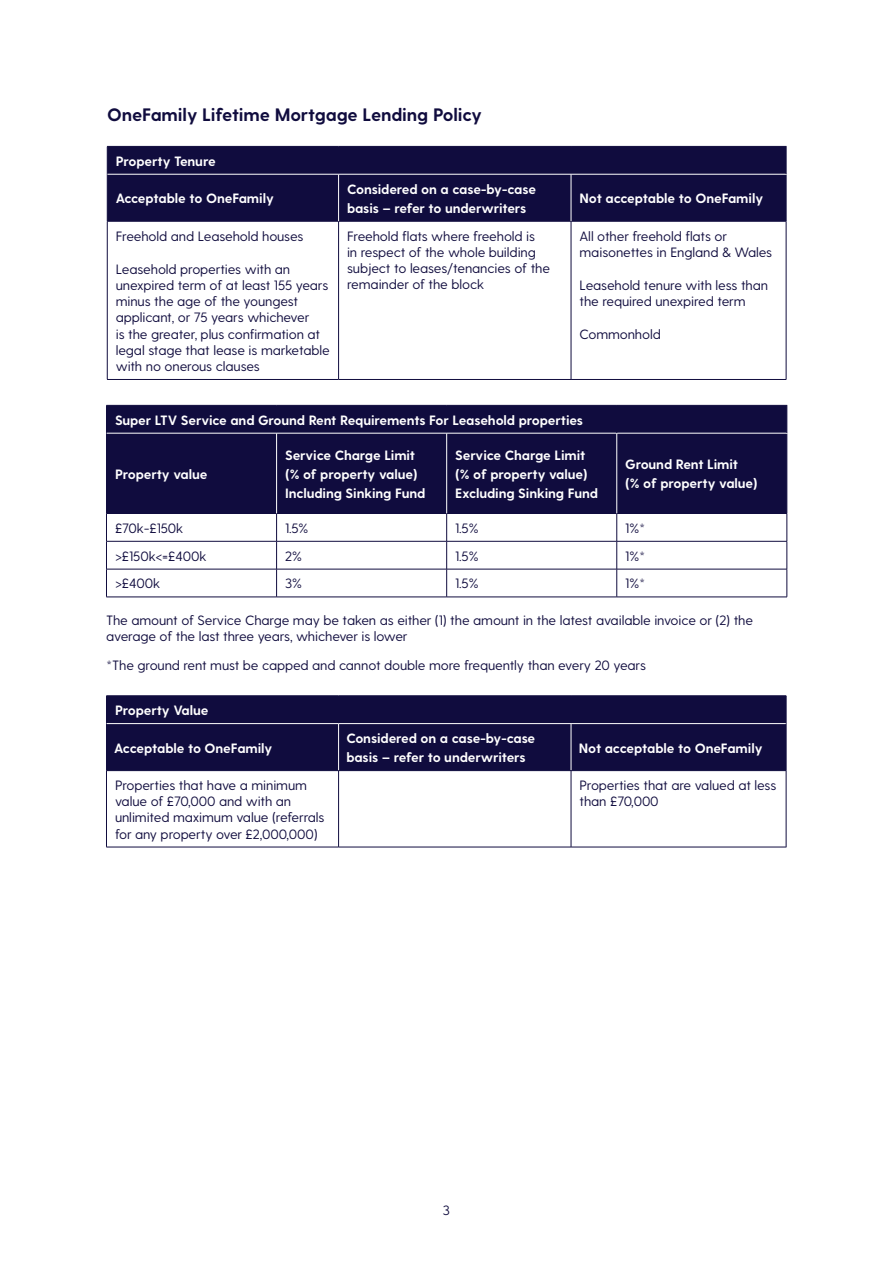
<style>
.page{position:relative;width:893px;height:1263px;background:#fff}
.page>*{position:absolute;margin:0;border:0;box-sizing:border-box;transform-origin:0 0}
.Sub_header{font:700 18px "Greycliff CF";letter-spacing:-.01em;color:#100c3e}
.Table_Body{font:13.5px/16.2px "Greycliff CF";letter-spacing:-.01em;color:#100c3e}
.Table_Header{font:700 13.5px/19.2px "Greycliff CF";letter-spacing:-.01em;color:#fff}
.Body_copy_bold{font:13.5px/16.2px "Greycliff CF";letter-spacing:-.01em;color:#100c3e}
</style>
<div class="page">
<div style="left:108px;top:147px;width:678px;height:74px;background:#100c3e"></div>
<hr style="left:107px;top:221px;width:1px;height:158px;background:#100c3e">
<hr style="left:338px;top:221px;width:1px;height:158px;background:#100c3e">
<hr style="left:571px;top:221px;width:1px;height:158px;background:#100c3e">
<hr style="left:786px;top:221px;width:1px;height:158px;background:#100c3e">
<hr style="left:107px;top:379px;width:232px;height:1px;background:#100c3e">
<hr style="left:339px;top:379px;width:232px;height:1px;background:#100c3e">
<hr style="left:571px;top:379px;width:215px;height:1px;background:#100c3e">
<hr style="left:107px;top:174px;width:1px;height:47px;background:#100c3e">
<hr style="left:786px;top:174px;width:1px;height:47px;background:#100c3e">
<hr style="left:107px;top:221px;width:232px;height:1px;background:#100c3e">
<hr style="left:339px;top:221px;width:232px;height:1px;background:#100c3e">
<hr style="left:571px;top:221px;width:215px;height:1px;background:#100c3e">
<hr style="left:338px;top:174px;width:1px;height:47px;background:#fff">
<hr style="left:571px;top:174px;width:1px;height:47px;background:#fff">
<hr style="left:107px;top:146px;width:232px;height:1px;background:#100c3e">
<hr style="left:339px;top:146px;width:232px;height:1px;background:#100c3e">
<hr style="left:571px;top:146px;width:215px;height:1px;background:#100c3e">
<svg style="left:107px;top:147px;width:1px;height:27px"></svg>
<hr style="left:107px;top:174px;width:232px;height:1px;background:#fff">
<hr style="left:339px;top:174px;width:232px;height:1px;background:#fff">
<hr style="left:571px;top:174px;width:215px;height:1px;background:#fff">
<svg style="left:786px;top:147px;width:1px;height:27px"></svg>
<div style="left:107px;top:696px;width:679px;height:74px;background:#100c3e"></div>
<hr style="left:106px;top:771px;width:1px;height:76px;background:#100c3e">
<hr style="left:338px;top:771px;width:1px;height:76px;background:#100c3e">
<hr style="left:571px;top:771px;width:1px;height:76px;background:#100c3e">
<hr style="left:106px;top:724px;width:1px;height:46px;background:#100c3e">
<hr style="left:106px;top:695px;width:233px;height:1px;background:#100c3e">
<svg style="left:106px;top:696px;width:1px;height:28px"></svg>
<hr style="left:339px;top:695px;width:232px;height:1px;background:#100c3e">
<hr style="left:571px;top:695px;width:215px;height:1px;background:#100c3e">
<svg style="left:786px;top:696px;width:1px;height:28px"></svg>
<hr style="left:107px;top:723px;width:232px;height:1px;background:#fff">
<hr style="left:339px;top:723px;width:232px;height:1px;background:#fff">
<hr style="left:571px;top:723px;width:215px;height:1px;background:#fff">
<hr style="left:338px;top:724px;width:1px;height:46px;background:#fff">
<hr style="left:571px;top:724px;width:1px;height:46px;background:#fff">
<hr style="left:106px;top:770px;width:233px;height:1px;background:#100c3e">
<hr style="left:339px;top:770px;width:232px;height:1px;background:#100c3e">
<hr style="left:571px;top:770px;width:215px;height:1px;background:#100c3e">
<hr style="left:106px;top:847px;width:233px;height:1px;background:#100c3e">
<hr style="left:339px;top:847px;width:232px;height:1px;background:#100c3e">
<hr style="left:571px;top:847px;width:215px;height:1px;background:#100c3e">
<hr style="left:786px;top:724px;width:1px;height:46px;background:#100c3e">
<hr style="left:786px;top:771px;width:1px;height:76px;background:#100c3e">
<div style="left:107px;top:406px;width:680px;height:107px;background:#100c3e"></div>
<svg style="left:106px;top:514px;width:1px;height:83px"></svg>
<svg style="left:276px;top:514px;width:1px;height:83px"></svg>
<svg style="left:446px;top:514px;width:1px;height:83px"></svg>
<svg style="left:616px;top:514px;width:1px;height:83px"></svg>
<svg style="left:787px;top:514px;width:1px;height:83px"></svg>
<hr style="left:106px;top:597px;width:171px;height:1px;background:#100c3e">
<hr style="left:277px;top:597px;width:170px;height:1px;background:#100c3e">
<hr style="left:447px;top:597px;width:170px;height:1px;background:#100c3e">
<hr style="left:617px;top:597px;width:170px;height:1px;background:#100c3e">
<hr style="left:106px;top:433px;width:1px;height:80px;background:#100c3e">
<hr style="left:787px;top:433px;width:1px;height:80px;background:#100c3e">
<hr style="left:106px;top:513px;width:171px;height:1px;background:#100c3e">
<hr style="left:277px;top:513px;width:170px;height:1px;background:#100c3e">
<hr style="left:447px;top:513px;width:170px;height:1px;background:#100c3e">
<hr style="left:617px;top:513px;width:170px;height:1px;background:#100c3e">
<hr style="left:106px;top:541px;width:171px;height:1px;background:#100c3e">
<hr style="left:277px;top:541px;width:170px;height:1px;background:#100c3e">
<hr style="left:447px;top:541px;width:170px;height:1px;background:#100c3e">
<hr style="left:617px;top:541px;width:170px;height:1px;background:#100c3e">
<hr style="left:106px;top:569px;width:171px;height:1px;background:#100c3e">
<hr style="left:277px;top:569px;width:170px;height:1px;background:#100c3e">
<hr style="left:447px;top:569px;width:170px;height:1px;background:#100c3e">
<hr style="left:617px;top:569px;width:170px;height:1px;background:#100c3e">
<hr style="left:276px;top:433px;width:1px;height:80px;background:#fff">
<hr style="left:106px;top:405px;width:171px;height:1px;background:#100c3e">
<hr style="left:277px;top:405px;width:170px;height:1px;background:#100c3e">
<hr style="left:447px;top:405px;width:170px;height:1px;background:#100c3e">
<hr style="left:617px;top:405px;width:170px;height:1px;background:#100c3e">
<svg style="left:106px;top:406px;width:1px;height:27px"></svg>
<hr style="left:107px;top:433px;width:170px;height:1px;background:#fff">
<hr style="left:277px;top:433px;width:170px;height:1px;background:#fff">
<hr style="left:447px;top:433px;width:170px;height:1px;background:#fff">
<hr style="left:617px;top:433px;width:170px;height:1px;background:#fff">
<svg style="left:616px;top:406px;width:1px;height:27px"></svg>
<svg style="left:786px;top:406px;width:1px;height:27px"></svg>
<hr style="left:446px;top:433px;width:1px;height:80px;background:#fff">
<hr style="left:616px;top:433px;width:1px;height:80px;background:#fff">
<p class="Sub_header" style="left:107px;top:104px;width:376px">OneFamily Lifetime Mortgage Lending Policy</p>
<p class="Table_Header" style="left:116px;top:152px;width:101px">Property Tenure</p>
<p class="Table_Header" style="left:116px;top:189px;width:160px">Acceptable to OneFamily</p>
<p class="Table_Header" style="left:347px;top:180px;width:190px">Considered on a case-by-case basis – refer to underwriters</p>
<p class="Table_Header" style="left:579px;top:189px;width:185px">Not acceptable to OneFamily</p>
<p class="Table_Body" style="left:116px;top:228px;width:189px">Freehold and Leasehold houses</p>
<p class="Table_Body" style="left:116px;top:261px;width:216px">Leasehold properties with an unexpired term of at least 155 years minus the age of the youngest applicant, or 75 years whichever<br>is the greater, plus confirmation at legal stage that lease is marketable with no onerous clauses</p>
<p class="Table_Body" style="left:347px;top:228px;width:205px">Freehold flats where freehold is<br>in respect of the whole building subject to leases/tenancies of the remainder of the block</p>
<p class="Table_Body" style="left:579px;top:228px;width:194px">All other freehold flats or maisonettes in England &amp; Wales</p>
<p class="Table_Body" style="left:579px;top:277px;width:190px">Leasehold tenure with less than the required unexpired term</p>
<p class="Table_Body" style="left:579px;top:327px;width:83px">Commonhold</p>
<p class="Table_Header" style="left:115px;top:411px;width:470px">Super LTV Service and Ground Rent Requirements For Leasehold properties</p>
<p class="Table_Header" style="left:115px;top:465px;width:94px">Property value</p>
<p class="Table_Header" style="left:285px;top:446px;width:142px">Service Charge Limit (% of property value)<br>Including Sinking Fund</p>
<p class="Table_Header" style="left:455px;top:446px;width:144px">Service Charge Limit (% of property value)<br>Excluding Sinking Fund</p>
<p class="Table_Header" style="left:625px;top:455px;width:134px">Ground Rent Limit<br>(% of property value)</p>
<p class="Table_Body" style="left:115px;top:520px;width:70px">£70k-£150k</p>
<p class="Table_Body" style="left:285px;top:520px;width:25px">1.5%</p>
<p class="Table_Body" style="left:455px;top:520px;width:25px">1.5%</p>
<p class="Table_Body" style="left:625px;top:520px;width:21px">1%*</p>
<p class="Table_Body" style="left:115px;top:548px;width:93px">&gt;£150k&lt;=£400k</p>
<p class="Table_Body" style="left:285px;top:548px;width:18px">2%</p>
<p class="Table_Body" style="left:455px;top:548px;width:25px">1.5%</p>
<p class="Table_Body" style="left:625px;top:548px;width:21px">1%*</p>
<p class="Table_Body" style="left:115px;top:576px;width:47px">&gt;£400k</p>
<p class="Table_Body" style="left:285px;top:576px;width:18px">3%</p>
<p class="Table_Body" style="left:455px;top:576px;width:25px">1.5%</p>
<p class="Table_Body" style="left:625px;top:576px;width:21px">1%*</p>
<p class="Body_copy_bold" style="left:106px;top:612px;width:648px">The amount of Service Charge may be taken as either (1) the amount in the latest available invoice or (2) the average of the last three years, whichever is lower</p>
<p class="Body_copy_bold" style="left:106px;top:657px;width:541px">*The ground rent must be capped and cannot double more frequently than every 20 years</p>
<p class="Table_Header" style="left:115px;top:701px;width:95px">Property Value</p>
<p class="Table_Header" style="left:114px;top:739px;width:160px">Acceptable to OneFamily</p>
<p class="Table_Header" style="left:346px;top:729px;width:190px">Considered on a case-by-case basis – refer to underwriters</p>
<p class="Table_Header" style="left:579px;top:739px;width:185px">Not acceptable to OneFamily</p>
<p class="Table_Body" style="left:115px;top:777px;width:211px">Properties that have a minimum value of £70,000 and with an unlimited maximum value (referrals for any property over £2,000,000)</p>
<p class="Table_Body" style="left:579px;top:777px;width:198px">Properties that are valued at less than £70,000</p>
<p class="Table_Body" style="left:443px;top:1203px;width:9px">3</p>
</div>
